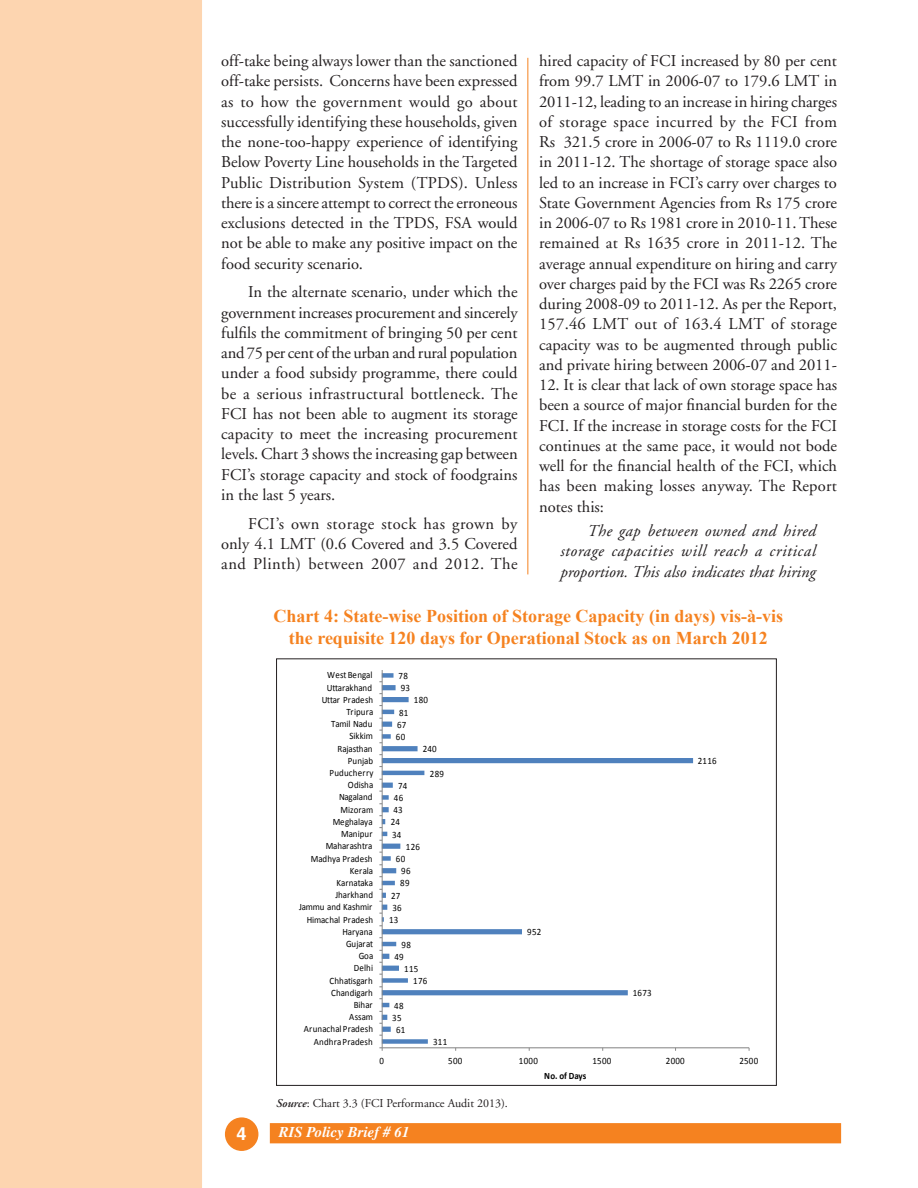
<style>
.page{position:relative;width:918px;height:1188px;background:#fff}
.page>*{position:absolute;margin:0;border:0;box-sizing:border-box;transform-origin:0 0}
.sub-heading{font:700 18px/21.6px "Times New Roman";color:#f58220;text-align:center}
.t1{font:700 18px "Helvetica";color:#fff}
.bodytext{font:16.5px/20.2px "Adobe Garamond";color:#231f20;text-align:justify}
.bodytext-2{font:italic 16.5px/20.2px "Adobe Garamond";color:#231f20;text-align:justify}
.t2{font:italic 700 15px "Times";color:#fff}
.t3{font:12px "Adobe Garamond";color:#231f20}
.t4{font:9.6px "Calibri";letter-spacing:.015em;color:#000;scale:.92 1}
.t5{font:9.6px "Calibri";letter-spacing:-.015em;color:#000;scale:.92 1}
.t6{font:9.6px "Calibri";letter-spacing:-.01em;color:#000;scale:.92 1}
.t7{font:9.6px "Calibri";letter-spacing:-.005em;color:#000;scale:.92 1}
.t8{font:700 9.6px "Calibri";letter-spacing:-.01em;color:#000;scale:.92 1}
.s1{font-weight:600;font-style:italic}
</style>
<div class="page">
<div style="left:226px;top:1118px;width:32px;height:32px;background:#f58220;border-radius:50%"></div>
<div style="left:225px;top:1117px;width:33px;height:34px;border:2px solid #f58220;border-radius:50%"></div>
<div style="left:270px;top:1123px;width:571px;height:20px;background:#f58220;border:2px solid #f58220"></div>
<div style="left:0;top:0;width:202px;height:1188px;background:#fdd5b0"></div>
<hr style="left:527px;top:58px;width:1px;height:516px;background:#f58220">
<svg style="left:379px;top:670px;width:371px;height:381px"></svg>
<p class="bodytext" style="left:221px;top:51px;width:298px">off-take being always lower than the sanctioned off-take persists. Concerns have been expressed as to how the government would go about successfully identifying these households, given the none-too-happy experience of identifying Below Poverty Line households in the Targeted Public Distribution System (TPDS). Unless there is a sincere attempt to correct the erroneous exclusions detected in the TPDS, FSA would not be able to make any positive impact on the food security scenario.</p>
<p class="bodytext" style="left:221px;top:282px;width:298px;text-indent:27px">In the alternate scenario, under which the government increases procurement and sincerely fulfils the commitment of bringing 50 per cent and 75 per cent of the urban and rural population under a food subsidy programme, there could be a serious infrastructural bottleneck. The FCI has not been able to augment its storage capacity to meet the increasing procurement levels. Chart 3 shows the increasing gap between FCI’s storage capacity and stock of foodgrains in the last 5 years.</p>
<p class="bodytext" style="left:221px;top:514px;width:298px;text-indent:27px">FCI’s own storage stock has grown by only 4.1 LMT (0.6 Covered and 3.5 Covered and Plinth) between 2007 and 2012. The</p>
<p class="bodytext" style="left:539px;top:51px;width:300px">hired capacity of FCI increased by 80 per cent from 99.7 LMT in 2006-07 to 179.6 LMT in 2011-12, leading to an increase in hiring charges of storage space incurred by the FCI from Rs 321.5 crore in 2006-07 to Rs 1119.0 crore in 2011-12. The shortage of storage space also led to an increase in FCI’s carry over charges to State Government Agencies from Rs 175 crore in 2006-07 to Rs 1981 crore in 2010-11. These remained at Rs 1635 crore in 2011-12. The average annual expenditure on hiring and carry over charges paid by the FCI was Rs 2265 crore during 2008-09 to 2011-12. As per the Report, 157.46 LMT out of 163.4 LMT of storage capacity was to be augmented through public and private hiring between 2006-07 and 2011-</p>
<p class="bodytext" style="left:539px;top:375px;width:300px">12. It is clear that lack of own storage space has been a source of major financial burden for the FCI. If the increase in storage costs for the FCI continues at the same pace, it would not bode well for the financial health of the FCI, which has been making losses anyway. The Report notes this:</p>
<p class="bodytext-2" style="left:560px;top:521px;width:257px;text-indent:27px">The gap between owned and hired storage capacities will reach a critical proportion. This also indicates that hiring</p>
<p class="sub-heading" style="left:274px;top:605px;width:511px">Chart 4: State-wise Position of Storage Capacity (in days) vis-à-vis the requisite 120 days for Operational Stock as on March 2012</p>
<p class="t4" style="left:327px;top:669px;width:51px">West Bengal</p>
<p class="t4" style="left:399px;top:670px;width:12px">78</p>
<p class="t5" style="left:327px;top:681px;width:51px">Uttarakhand</p>
<p class="t4" style="left:401px;top:682px;width:12px">93</p>
<p class="t6" style="left:322px;top:694px;width:57px">Uttar Pradesh</p>
<p class="t4" style="left:414px;top:694px;width:17px">180</p>
<p class="t4" style="left:347px;top:706px;width:31px">Tripura</p>
<p class="t4" style="left:399px;top:706px;width:12px">81</p>
<p class="t5" style="left:331px;top:718px;width:46px">Tamil Nadu</p>
<p class="t4" style="left:397px;top:719px;width:12px">67</p>
<p class="t4" style="left:349px;top:730px;width:27px">Sikkim</p>
<p class="t4" style="left:396px;top:731px;width:12px">60</p>
<p class="t5" style="left:338px;top:743px;width:39px">Rajasthan</p>
<p class="t4" style="left:423px;top:743px;width:17px">240</p>
<p class="t4" style="left:348px;top:755px;width:29px">Punjab</p>
<p class="t4" style="left:698px;top:755px;width:22px">2116</p>
<p class="t4" style="left:330px;top:767px;width:49px">Puducherry</p>
<p class="t4" style="left:430px;top:767px;width:17px">289</p>
<p class="t4" style="left:348px;top:779px;width:29px">Odisha</p>
<p class="t4" style="left:398px;top:780px;width:12px">74</p>
<p class="t5" style="left:339px;top:791px;width:38px">Nagaland</p>
<p class="t4" style="left:394px;top:792px;width:12px">46</p>
<p class="t7" style="left:341px;top:804px;width:37px">Mizoram</p>
<p class="t4" style="left:393px;top:804px;width:12px">43</p>
<p class="t7" style="left:333px;top:816px;width:45px">Meghalaya</p>
<p class="t4" style="left:391px;top:816px;width:12px">24</p>
<p class="t4" style="left:341px;top:828px;width:35px">Manipur</p>
<p class="t4" style="left:392px;top:829px;width:12px">34</p>
<p class="t6" style="left:326px;top:840px;width:52px">Maharashtra</p>
<p class="t4" style="left:406px;top:841px;width:17px">126</p>
<p class="t4" style="left:311px;top:852px;width:69px">Madhya Pradesh</p>
<p class="t4" style="left:396px;top:853px;width:12px">60</p>
<p class="t4" style="left:350px;top:865px;width:27px">Kerala</p>
<p class="t4" style="left:401px;top:865px;width:12px">96</p>
<p class="t7" style="left:336px;top:877px;width:41px">Karnataka</p>
<p class="t4" style="left:400px;top:877px;width:12px">89</p>
<p class="t4" style="left:335px;top:889px;width:42px">Jharkhand</p>
<p class="t4" style="left:391px;top:890px;width:12px">27</p>
<p class="t5" style="left:299px;top:901px;width:81px">Jammu and Kashmir</p>
<p class="t4" style="left:392px;top:902px;width:12px">36</p>
<p class="t4" style="left:307px;top:913px;width:74px">Himachal Pradesh</p>
<p class="t4" style="left:389px;top:914px;width:12px">13</p>
<p class="t4" style="left:342px;top:926px;width:35px">Haryana</p>
<p class="t4" style="left:527px;top:926px;width:17px">952</p>
<p class="t6" style="left:346px;top:938px;width:31px">Gujarat</p>
<p class="t4" style="left:402px;top:938px;width:12px">98</p>
<p class="t4" style="left:359px;top:950px;width:17px">Goa</p>
<p class="t4" style="left:394px;top:951px;width:12px">49</p>
<p class="t4" style="left:354px;top:962px;width:22px">Delhi</p>
<p class="t4" style="left:404px;top:963px;width:17px">115</p>
<p class="t4" style="left:330px;top:974px;width:48px">Chhatisgarh</p>
<p class="t4" style="left:413px;top:975px;width:17px">176</p>
<p class="t4" style="left:331px;top:987px;width:47px">Chandigarh</p>
<p class="t4" style="left:633px;top:987px;width:22px">1673</p>
<p class="t4" style="left:354px;top:999px;width:22px">Bihar</p>
<p class="t4" style="left:394px;top:999px;width:12px">48</p>
<p class="t4" style="left:349px;top:1011px;width:27px">Assam</p>
<p class="t4" style="left:392px;top:1012px;width:12px">35</p>
<p class="t4" style="left:304px;top:1023px;width:77px">Arunachal Pradesh</p>
<p class="t4" style="left:396px;top:1024px;width:12px">61</p>
<p class="t4" style="left:314px;top:1036px;width:66px">Andhra Pradesh</p>
<p class="t4" style="left:433px;top:1036px;width:17px">311</p>
<p class="t4" style="left:380px;top:1055px;width:6px">0</p>
<p class="t4" style="left:448px;top:1055px;width:17px">500</p>
<p class="t4" style="left:519px;top:1055px;width:22px">1000</p>
<p class="t4" style="left:592px;top:1055px;width:22px">1500</p>
<p class="t4" style="left:666px;top:1055px;width:22px">2000</p>
<p class="t4" style="left:739px;top:1055px;width:22px">2500</p>
<p class="t3" style="left:276px;top:1097px;width:233px"><span class="s1">Source</span>: Chart 3.3 (FCI Performance Audit 2013).</p>
<p class="t1" style="left:236px;top:1122px;width:12px">4</p>
<p class="t2" style="left:279px;top:1124px;width:132px">RIS Policy Brief # 61</p>
<p class="t8" style="left:544px;top:1070px;width:47px">No. of Days</p>
</div>
